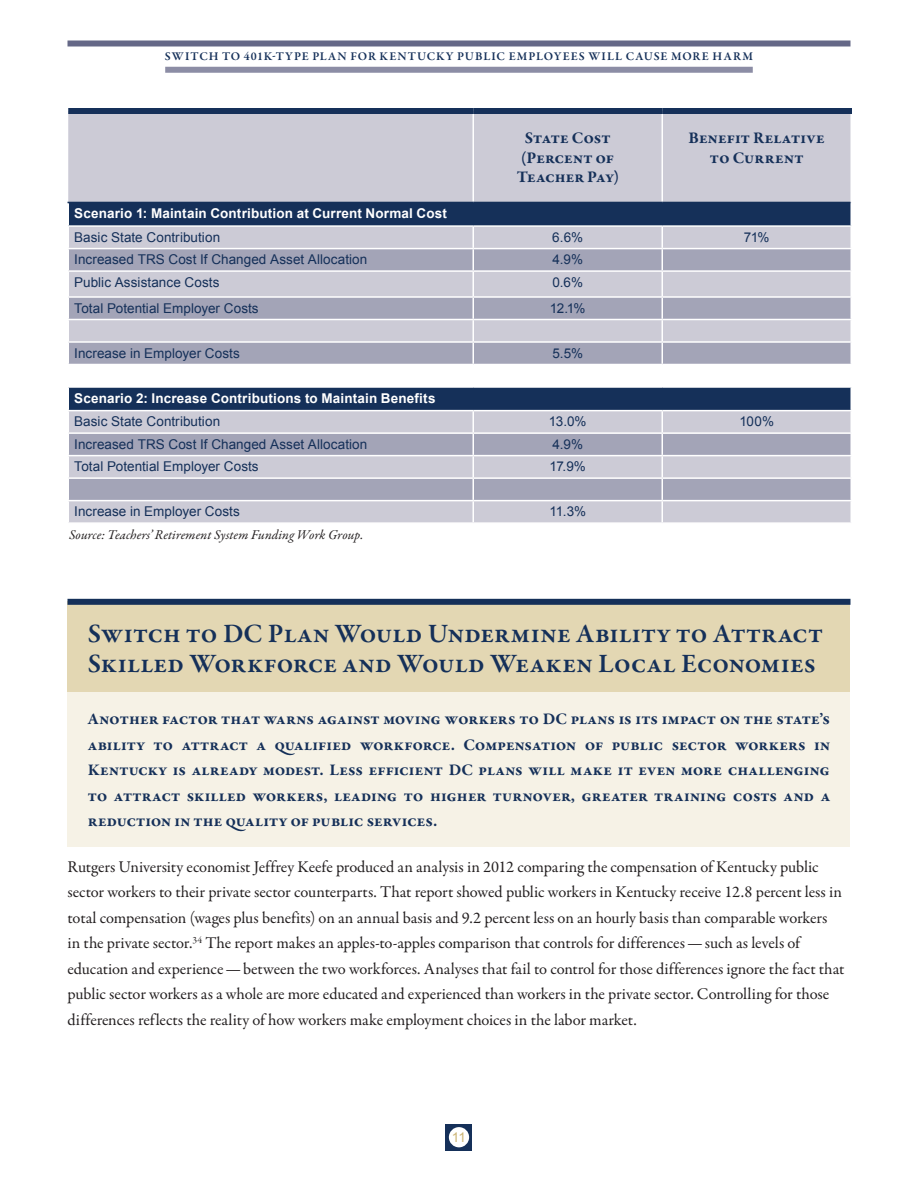
<style>
.page{position:relative;width:918px;height:1188px;background:#fff}
.page>*{position:absolute;margin:0;border:0;box-sizing:border-box;transform-origin:0 0}
.Subhead{font:600 27px/30px "Garamond Premr Pro";letter-spacing:.005em;color:#153059}
.body_copy{font:16.5px/25.5px "Garamond Premr Pro";letter-spacing:-.005em;color:#231f20}
.intro_paragraph{font:700 16.5px/25.5px "Garamond Premr Pro";color:#153059;text-align:center}
.Table_text{font:13.5px "Arial";letter-spacing:.005em;color:#153059}
.Table_text-2{font:700 13.5px "Arial";letter-spacing:.01em;color:#fff}
.Source{font:italic 13.5px "Garamond Premr Pro";letter-spacing:.005em;color:#231f20}
.References{font:13.5px "Arial";color:#ccb576}
.title_top_of_page{font:600 12px "Garamond Premr Pro";letter-spacing:.085em;color:#153059}
</style>
<div class="page">
<div style="left:68px;top:40px;width:782px;height:6px;background:#656887"></div>
<div style="left:165px;top:67px;width:588px;height:6px;background:#8c8da5"></div>
<div style="left:68px;top:114px;width:782px;height:408px;background:#cccbd6"></div>
<svg style="left:69px;top:203px;width:781px;height:45px;background:#6e7b96"></svg>
<svg style="left:69px;top:249px;width:781px;height:251px;background:#adb0c0"></svg>
<hr style="left:68px;top:225px;width:405px;height:2px;background:#fff">
<hr style="left:473px;top:225px;width:189px;height:2px;background:#fff">
<hr style="left:472px;top:227px;width:2px;height:21px;background:#fff">
<hr style="left:662px;top:225px;width:190px;height:2px;background:#fff">
<hr style="left:68px;top:248px;width:405px;height:1px;background:#fff">
<hr style="left:473px;top:248px;width:189px;height:1px;background:#fff">
<hr style="left:472px;top:249px;width:2px;height:21px;background:#fff">
<hr style="left:662px;top:248px;width:190px;height:1px;background:#fff">
<hr style="left:68px;top:270px;width:405px;height:2px;background:#fff">
<hr style="left:473px;top:270px;width:189px;height:2px;background:#fff">
<hr style="left:472px;top:272px;width:2px;height:24px;background:#fff">
<hr style="left:662px;top:270px;width:190px;height:2px;background:#fff">
<hr style="left:68px;top:296px;width:405px;height:2px;background:#fff">
<hr style="left:473px;top:296px;width:189px;height:2px;background:#fff">
<hr style="left:472px;top:298px;width:2px;height:21px;background:#fff">
<hr style="left:662px;top:296px;width:190px;height:2px;background:#fff">
<hr style="left:68px;top:319px;width:405px;height:1px;background:#fff">
<hr style="left:473px;top:319px;width:189px;height:1px;background:#fff">
<hr style="left:472px;top:320px;width:2px;height:21px;background:#fff">
<hr style="left:662px;top:319px;width:190px;height:1px;background:#fff">
<hr style="left:68px;top:341px;width:405px;height:2px;background:#fff">
<hr style="left:473px;top:341px;width:189px;height:2px;background:#fff">
<hr style="left:472px;top:343px;width:2px;height:21px;background:#fff">
<hr style="left:662px;top:341px;width:190px;height:2px;background:#fff">
<hr style="left:68px;top:364px;width:405px;height:1px;background:#fff">
<hr style="left:473px;top:364px;width:189px;height:1px;background:#fff">
<hr style="left:472px;top:365px;width:2px;height:21px;background:#fff">
<hr style="left:662px;top:364px;width:190px;height:1px;background:#fff">
<svg style="left:662px;top:227px;width:1px;height:159px"></svg>
<hr style="left:68px;top:386px;width:405px;height:2px;background:#fff">
<hr style="left:473px;top:386px;width:189px;height:2px;background:#fff">
<hr style="left:662px;top:386px;width:190px;height:2px;background:#fff">
<hr style="left:68px;top:410px;width:405px;height:1px;background:#fff">
<hr style="left:473px;top:410px;width:189px;height:1px;background:#fff">
<hr style="left:472px;top:411px;width:2px;height:21px;background:#fff">
<hr style="left:662px;top:410px;width:190px;height:1px;background:#fff">
<hr style="left:68px;top:432px;width:405px;height:2px;background:#fff">
<hr style="left:473px;top:432px;width:189px;height:2px;background:#fff">
<hr style="left:472px;top:434px;width:2px;height:21px;background:#fff">
<hr style="left:662px;top:432px;width:190px;height:2px;background:#fff">
<hr style="left:68px;top:455px;width:405px;height:1px;background:#fff">
<hr style="left:473px;top:455px;width:189px;height:1px;background:#fff">
<hr style="left:472px;top:456px;width:2px;height:21px;background:#fff">
<hr style="left:662px;top:455px;width:190px;height:1px;background:#fff">
<hr style="left:68px;top:477px;width:405px;height:2px;background:#fff">
<hr style="left:473px;top:477px;width:189px;height:2px;background:#fff">
<hr style="left:472px;top:479px;width:2px;height:21px;background:#fff">
<hr style="left:662px;top:477px;width:190px;height:2px;background:#fff">
<hr style="left:68px;top:500px;width:405px;height:1px;background:#fff">
<hr style="left:473px;top:500px;width:189px;height:1px;background:#fff">
<hr style="left:472px;top:501px;width:2px;height:21px;background:#fff">
<hr style="left:662px;top:500px;width:190px;height:1px;background:#fff">
<svg style="left:662px;top:411px;width:1px;height:111px"></svg>
<svg style="left:68px;top:203px;width:1px;height:319px"></svg>
<div style="left:68px;top:108px;width:405px;height:6px;background:#153059"></div>
<div style="left:473px;top:108px;width:189px;height:6px;background:#153059"></div>
<div style="left:662px;top:108px;width:190px;height:6px;background:#153059"></div>
<hr style="left:472px;top:114px;width:2px;height:88px;background:#fff">
<hr style="left:662px;top:114px;width:1px;height:88px;background:#fff">
<hr style="left:68px;top:202px;width:405px;height:1px;background:#153059">
<hr style="left:473px;top:202px;width:189px;height:1px;background:#153059">
<hr style="left:662px;top:202px;width:188px;height:1px;background:#153059">
<div style="left:68px;top:602px;width:782px;height:90px;background:#e3d7b3"></div>
<div style="left:68px;top:692px;width:782px;height:154px;background:#f6f2e6"></div>
<div style="left:68px;top:599px;width:782px;height:6px;background:#153059"></div>
<div style="left:446px;top:1124px;width:26px;height:27px;background:#153059"></div>
<div style="left:449px;top:1127px;width:20px;height:20px;background:#fff;border-radius:50%"></div>
<p class="title_top_of_page" style="left:165px;top:49px;width:590px">SWITCH TO 401K-TYPE PLAN FOR KENTUCKY PUBLIC EMPLOYEES WILL CAUSE MORE HARM</p>
<p class="intro_paragraph" style="left:517px;top:129px;width:104px;line-height:19.5px">State Cost (Percent of<br>Teacher Pay)</p>
<p class="intro_paragraph" style="left:689px;top:129px;width:138px;line-height:19.5px">Benefit Relative to Current</p>
<p class="Table_text-2" style="left:74px;top:205px;width:374px">Scenario 1: Maintain Contribution at Current Normal Cost</p>
<p class="Table_text" style="left:74px;top:228px;width:147px">Basic State Contribution</p>
<p class="Table_text" style="left:552px;top:228px;width:32px">6.6%</p>
<p class="Table_text" style="left:744px;top:228px;width:27px">71%</p>
<p class="Table_text" style="left:74px;top:251px;width:295px">Increased TRS Cost If Changed Asset Allocation</p>
<p class="Table_text" style="left:552px;top:251px;width:32px">4.9%</p>
<p class="Table_text" style="left:74px;top:273px;width:147px">Public Assistance Costs</p>
<p class="Table_text" style="left:552px;top:273px;width:32px">0.6%</p>
<p class="Table_text" style="left:74px;top:299px;width:186px">Total Potential Employer Costs</p>
<p class="Table_text" style="left:550px;top:299px;width:37px">12.1%</p>
<p class="Table_text" style="left:74px;top:344px;width:167px">Increase in Employer Costs</p>
<p class="Table_text" style="left:552px;top:344px;width:32px">5.5%</p>
<p class="Table_text-2" style="left:74px;top:389px;width:363px">Scenario 2: Increase Contributions to Maintain Benefits</p>
<p class="Table_text" style="left:74px;top:413px;width:147px">Basic State Contribution</p>
<p class="Table_text" style="left:549px;top:413px;width:39px">13.0%</p>
<p class="Table_text" style="left:739px;top:413px;width:36px">100%</p>
<p class="Table_text" style="left:74px;top:435px;width:295px">Increased TRS Cost If Changed Asset Allocation</p>
<p class="Table_text" style="left:552px;top:435px;width:32px">4.9%</p>
<p class="Table_text" style="left:74px;top:458px;width:186px">Total Potential Employer Costs</p>
<p class="Table_text" style="left:550px;top:458px;width:38px">17.9%</p>
<p class="Table_text" style="left:74px;top:503px;width:167px">Increase in Employer Costs</p>
<p class="Table_text" style="left:549px;top:503px;width:38px">11.3%</p>
<p class="Source" style="left:69px;top:526px;width:296px">Source: Teachers’ Retirement System Funding Work Group.</p>
<p class="Subhead" style="left:88px;top:619px;width:737px">Switch to DC Plan Would Undermine Ability to Attract<br>Skilled Workforce and Would Weaken Local Economies</p>
<p class="intro_paragraph" style="left:88px;top:706px;width:744px;text-align:justify">Another factor that warns against moving workers to DC plans is its impact on the state’s ability to attract a qualified workforce. Compensation of public sector workers in Kentucky is already modest. Less efficient DC plans will make it even more challenging to attract skilled workers, leading to higher turnover, greater training costs and a reduction in the quality of public services.</p>
<p class="body_copy" style="left:68px;top:854px;width:778px">Rutgers University economist Jeffrey Keefe produced an analysis in 2012 comparing the compensation of Kentucky public sector workers to their private sector counterparts. That report showed public workers in Kentucky receive 12.8 percent less in total compensation (wages plus benefits) on an annual basis and 9.2 percent less on an hourly basis than comparable workers<br>in the private sector.<sup>34</sup> The report makes an apples-to-apples comparison that controls for differences—such as levels of education and experience—between the two workforces. Analyses that fail to control for those differences ignore the fact that public sector workers as a whole are more educated and experienced than workers in the private sector. Controlling for those differences reflects the reality of how workers make employment choices in the labor market.</p>
<p class="References" style="left:452px;top:1129px;width:16px">11</p>
</div>
